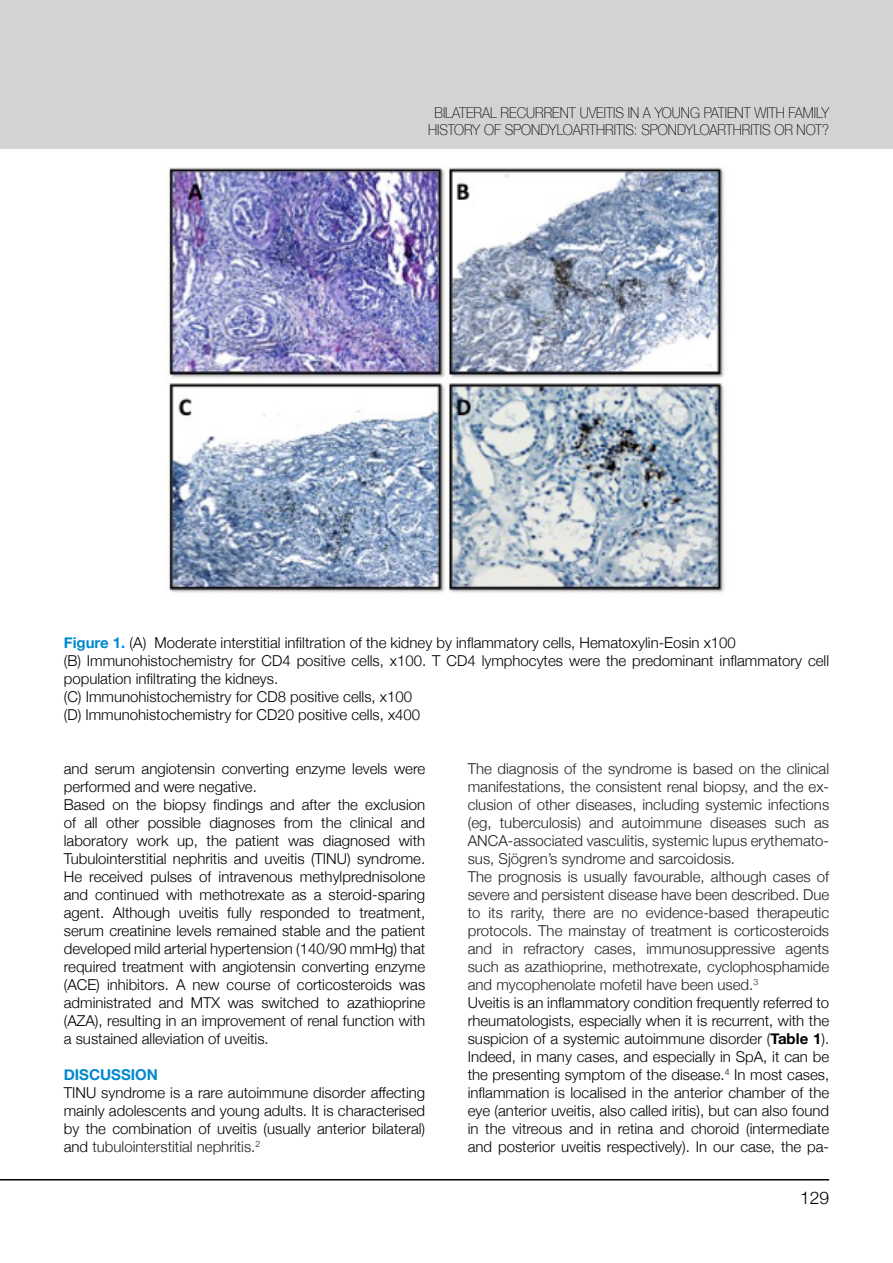
<style>
.page{position:relative;width:893px;height:1263px;background:#fff}
.page>*{position:absolute;margin:0;border:0;box-sizing:border-box;transform-origin:0 0}
.t1{font:300 17.4px "Helvetica Neue";color:#000}
.t2{font:300 15px/18px "Helvetica Neue";color:#000;text-align:justify}
.t3{font:300 15px/18px "Helvetica Neue";color:#212121;text-align:justify}
.t4{font:100 15px/17.1px "Helvetica Neue";color:#000;text-align:center;scale:.9 1}
.titlaki{font:700 15px "Helvetica Neue";color:#0089cf}
.s1{font-weight:700;color:#0089cf}
.s2{color:#212121}
.s3{font-weight:700}
</style>
<div class="page">
<hr style="left:0;top:1179px;width:829px;height:1px;background:#000">
<div style="left:0;top:0;width:893px;height:149px;background:#d1d3d4"></div>
<img style="left:164px;top:167px;width:561px;height:426px">
<p class="t4" style="left:428px;top:104px;width:447px">BILATERAL RECURRENT UVEITIS IN A YOUNG PATIENT WITH FAMILY<br>HISTORY OF SPONDYLOARTHRITIS: SPONDYLOARTHRITIS OR NOT?</p>
<p class="t2" style="left:64px;top:633px;width:674px"><span class="s1">Figure 1.</span> (A) Moderate interstitial infiltration of the kidney by inflammatory cells, Hematoxylin-Eosin x100</p>
<p class="t2" style="left:64px;top:651px;width:767px">(B) Immunohistochemistry for CD4 positive cells, x100. T CD4 lymphocytes were the predominant inflammatory cell population infiltrating the kidneys.</p>
<p class="t2" style="left:64px;top:687px;width:350px">(C) Immunohistochemistry for CD8 positive cells, x100</p>
<p class="t2" style="left:64px;top:705px;width:358px">(D) Immunohistochemistry for CD20 positive cells, x400</p>
<p class="t2" style="left:64px;top:759px;width:363px">and serum angiotensin converting enzyme levels were performed and were negative.</p>
<p class="t2" style="left:64px;top:795px;width:363px">Based on the biopsy findings and after the exclusion of all other possible diagnoses from the clinical and laboratory work up, the patient was diagnosed with Tubulointerstitial nephritis and uveitis (TINU) syndrome.<br>He received pulses of intravenous methylprednisolone and continued with methotrexate as a steroid-sparing agent. Although uveitis fully responded to treatment, serum creatinine levels remained stable and the patient developed mild arterial hypertension (140/90 mmHg) that required treatment with angiotensin converting enzyme (ACE) inhibitors. A new course of corticosteroids was administrated and MTX was switched to azathioprine (AZA), resulting in an improvement of renal function with a sustained alleviation of uveitis.</p>
<p class="titlaki" style="left:64px;top:1063px;width:96px">DISCUSSION</p>
<p class="t2" style="left:64px;top:1083px;width:363px">TINU syndrome is a rare autoimmune disorder affecting mainly adolescents and young adults. It is characterised by the combination of uveitis (usually anterior bilateral) and <span class="s2">tubulointerstitial nephritis.</span><sup>2</sup></p>
<p class="t3" style="left:468px;top:759px;width:363px">The diagnosis of the syndrome is based on the clinical manifestations, the consistent renal biopsy, and the ex&shy;clusion of other diseases, including systemic infections (eg, tuberculosis) and autoimmune diseases such as ANCA-associated vasculitis, systemic lupus erythemato&shy;sus, Sjögren’s syndrome and sarcoidosis.</p>
<p class="t3" style="left:468px;top:867px;width:363px">The prognosis is usually favourable, although cases of severe and persistent disease have been described. Due to its rarity, there are no evidence-based therapeutic protocols. The mainstay of treatment is corticosteroids and in refractory cases, immunosuppressive agents such as azathioprine, methotrexate, cyclophosphamide and mycophenolate mofetil have been used.<sup>3</sup></p>
<p class="t2" style="left:468px;top:993px;width:363px">Uveitis is an inflammatory condition frequently referred to rheumatologists, especially when it is recurrent, with the suspicion of a systemic autoimmune disorder (<span class="s3">Table 1</span>).<br>Indeed, in many cases, and especially in SpA, it can be the presenting symptom of the disease.<sup>4</sup> In most cases, inflammation is localised in the anterior chamber of the eye (anterior uveitis, also called iritis), but can also found in the vitreous and in retina and choroid (intermediate and posterior uveitis respectively). In our case, the pa-</p>
<p class="t1" style="left:800px;top:1184px;width:31px">129</p>
</div>
